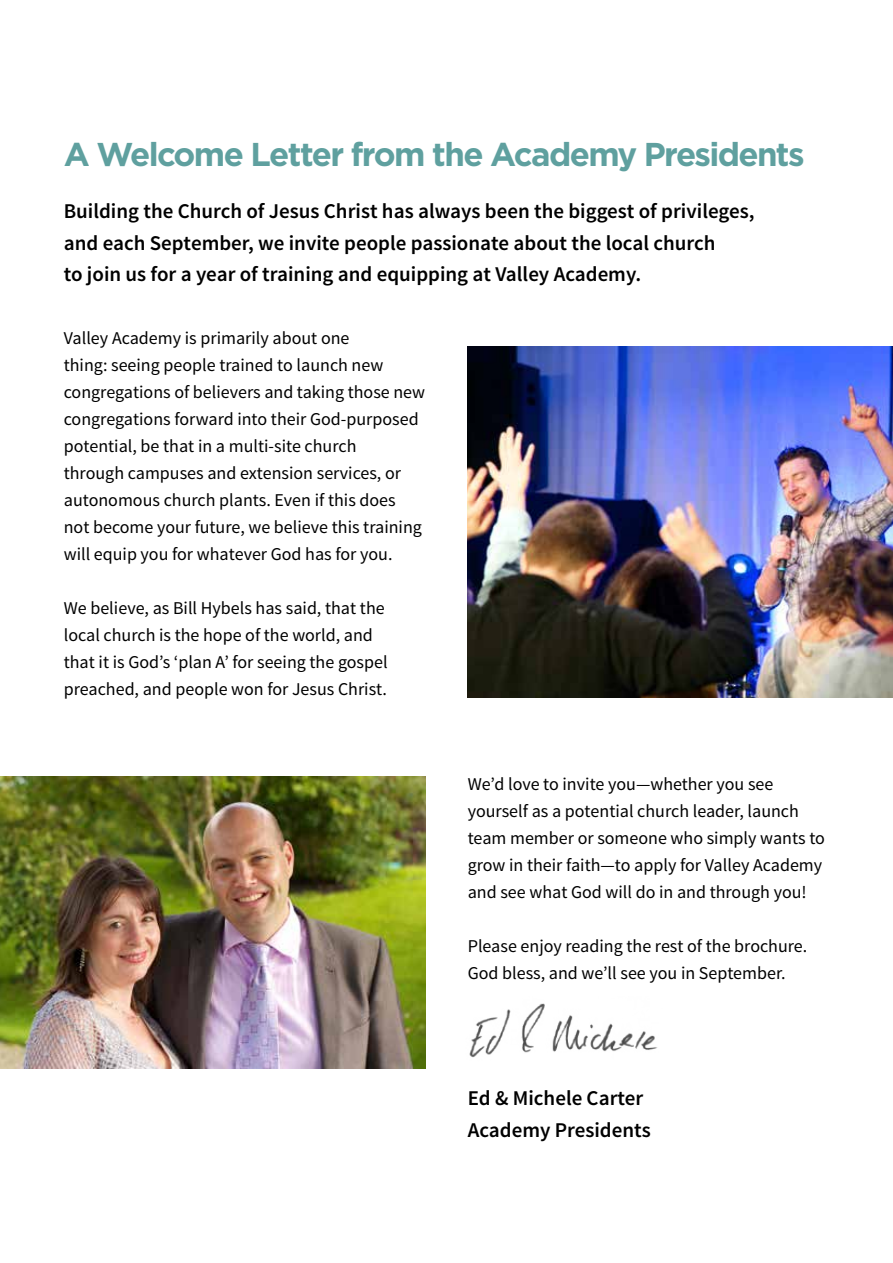
<style>
.page{position:relative;width:893px;height:1263px;background:#fff}
.page>*{position:absolute;margin:0;border:0;box-sizing:border-box;transform-origin:0 0}
.t1{font:700 33px "Gotham";letter-spacing:-.05em;color:#5fa09f}
.t2{font:600 21px/31.5px "Source Sans Pro";color:#000}
.t3{font:18px/27px "Source Sans Pro";color:#000}
</style>
<div class="page">
<img style="left:0;top:777px;width:425px;height:292px">
<img style="left:469px;top:1003px;width:189px;height:55px">
<img style="left:468px;top:347px;width:425px;height:350px">
<h1 class="t1" style="left:64px;top:136px;width:742px">A Welcome Letter from the Academy Presidents</h1>
<p class="t2" style="left:64px;top:196px;width:692px">Building the Church of Jesus Christ has always been the biggest of privileges, and each September, we invite people passionate about the local church<br>to join us for a year of training and equipping at Valley Academy.</p>
<p class="t3" style="left:64px;top:325px;width:363px">Valley Academy is primarily about one<br>thing: seeing people trained to launch new congregations of believers and taking those new congregations forward into their God-purposed potential, be that in a multi-site church<br>through campuses and extension services, or autonomous church plants. Even if this does not become your future, we believe this training will equip you for whatever God has for you.</p>
<p class="t3" style="left:64px;top:595px;width:325px">We believe, as Bill Hybels has said, that the local church is the hope of the world, and that it is God’s ‘plan A’ for seeing the gospel preached, and people won for Jesus Christ.</p>
<p class="t3" style="left:468px;top:771px;width:359px">We’d love to invite you—whether you see yourself as a potential church leader, launch team member or someone who simply wants to grow in their faith—to apply for Valley Academy and see what God will do in and through you!</p>
<p class="t3" style="left:468px;top:933px;width:341px">Please enjoy reading the rest of the brochure.<br>God bless, and we’ll see you in September.</p>
<p class="t2" style="left:468px;top:1083px;width:185px">Ed &amp; Michele Carter<br>Academy Presidents</p>
</div>
